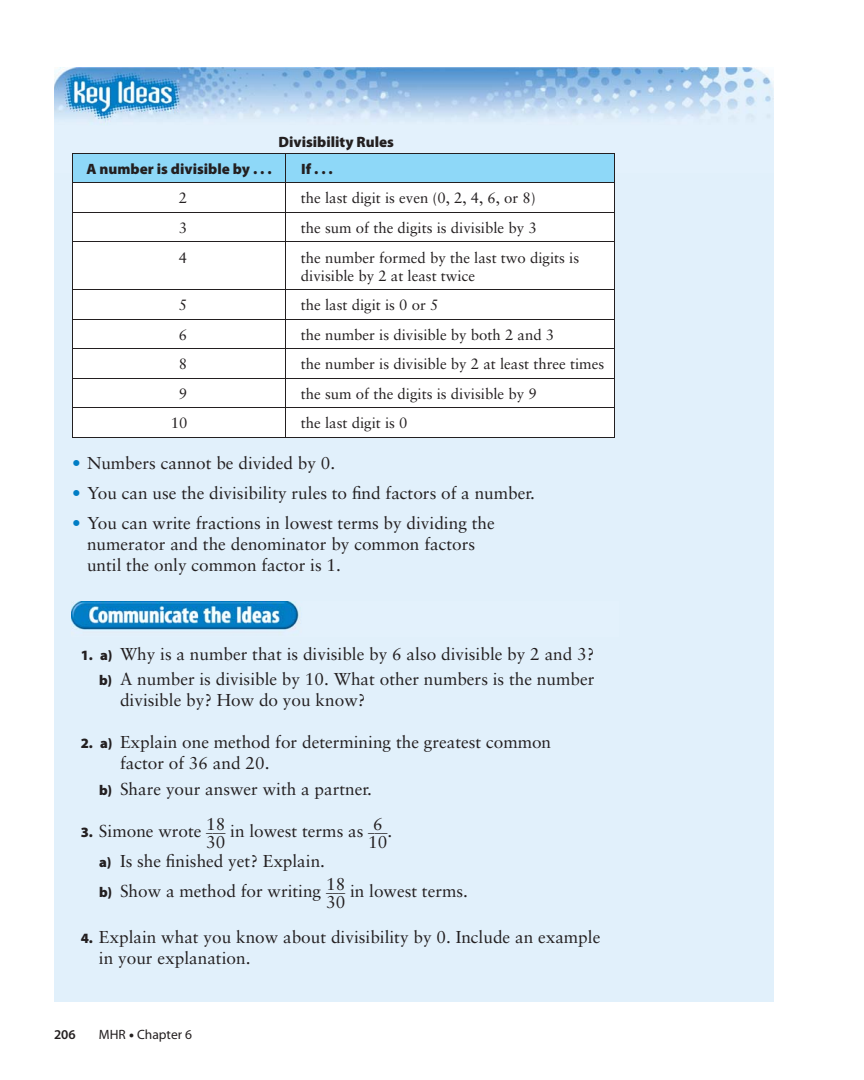
<style>
.page{position:relative;width:864px;height:1080px;background:#fff}
.page>*{position:absolute;margin:0;border:0;box-sizing:border-box;transform-origin:0 0}
.t1{font:17.25px/21px "Sabon";color:#231f20}
.t2{font:15px/18px "Sabon";color:#231f20}
.t3{font:900 15px "Myriad Pro";color:#231f20}
.t4{font:13.5px "Myriad Pro";color:#231f20}
.t5{font:600 13.5px "Myriad Pro";color:#231f20}
.s1{color:#007dc5}
.s2{font-family:"Myriad Pro";font-weight:900;font-size:14.25px}
.s3{font-weight:900}
</style>
<div class="page">
<div style="left:54px;top:68px;width:720px;height:934px;background:#e1f0fb"></div>
<img style="left:54px;top:68px;width:720px;height:54px">
<div style="left:73px;top:243px;width:541px;height:194px;background:#fff"></div>
<hr style="left:72px;top:153px;width:214px;height:1px;background:#231f20">
<hr style="left:286px;top:153px;width:329px;height:1px;background:#231f20">
<svg style="left:72px;top:154px;width:543px;height:88px;background:#d2e9f4"></svg>
<hr style="left:72px;top:242px;width:214px;height:1px;background:#231f20">
<hr style="left:72px;top:242px;width:1px;height:47px;background:#231f20">
<hr style="left:286px;top:242px;width:329px;height:1px;background:#231f20">
<hr style="left:286px;top:242px;width:1px;height:47px;background:#231f20">
<hr style="left:614px;top:242px;width:1px;height:47px;background:#231f20">
<hr style="left:72px;top:289px;width:214px;height:1px;background:#231f20">
<hr style="left:286px;top:289px;width:329px;height:1px;background:#231f20">
<hr style="left:72px;top:319px;width:214px;height:1px;background:#231f20">
<hr style="left:286px;top:319px;width:329px;height:1px;background:#231f20">
<hr style="left:72px;top:348px;width:214px;height:1px;background:#231f20">
<hr style="left:286px;top:348px;width:329px;height:1px;background:#231f20">
<hr style="left:72px;top:378px;width:214px;height:1px;background:#231f20">
<hr style="left:286px;top:378px;width:329px;height:1px;background:#231f20">
<hr style="left:72px;top:407px;width:214px;height:1px;background:#231f20">
<svg style="left:72px;top:290px;width:1px;height:147px"></svg>
<hr style="left:286px;top:407px;width:329px;height:1px;background:#231f20">
<svg style="left:286px;top:290px;width:1px;height:147px"></svg>
<svg style="left:614px;top:290px;width:1px;height:147px"></svg>
<hr style="left:72px;top:437px;width:543px;height:1px;background:#231f20">
<img style="left:72px;top:602px;width:227px;height:28px">
<p class="t3" style="left:278px;top:136px;width:117px">Divisibility Rules</p>
<p class="t3" style="left:87px;top:163px;width:187px">A number is divisible by . . .</p>
<p class="t3" style="left:301px;top:163px;width:33px">If . . .</p>
<p class="t2" style="left:179px;top:190px;width:10px">2</p>
<p class="t2" style="left:301px;top:190px;width:237px">the last digit is even (0, 2, 4, 6, or 8)</p>
<p class="t2" style="left:179px;top:220px;width:10px">3</p>
<p class="t2" style="left:301px;top:220px;width:237px">the sum of the digits is divisible by 3</p>
<p class="t2" style="left:179px;top:250px;width:10px">4</p>
<p class="t2" style="left:301px;top:250px;width:280px">the number formed by the last two digits is divisible by 2 at least twice</p>
<p class="t2" style="left:179px;top:297px;width:10px">5</p>
<p class="t2" style="left:301px;top:297px;width:139px">the last digit is 0 or 5</p>
<p class="t2" style="left:179px;top:327px;width:10px">6</p>
<p class="t2" style="left:301px;top:327px;width:255px">the number is divisible by both 2 and 3</p>
<p class="t2" style="left:179px;top:356px;width:10px">8</p>
<p class="t2" style="left:301px;top:356px;width:305px">the number is divisible by 2 at least three times</p>
<p class="t2" style="left:179px;top:386px;width:10px">9</p>
<p class="t2" style="left:301px;top:386px;width:237px">the sum of the digits is divisible by 9</p>
<p class="t2" style="left:171px;top:415px;width:18px">10</p>
<p class="t2" style="left:301px;top:415px;width:108px">the last digit is 0</p>
<p class="t1" style="left:72px;top:453px;width:265px"><span class="s1">•</span> Numbers cannot be divided by 0.</p>
<p class="t1" style="left:72px;top:483px;width:465px"><span class="s1">•</span> You can use the divisibility rules to find factors of a number.</p>
<p class="t1" style="left:87px;top:513px;width:409px;text-indent:-15px"><span class="s1">•</span> You can write fractions in lowest terms by dividing the numerator and the denominator by common factors until the only common factor is 1.</p>
<p class="t1" style="left:81px;top:642px;width:515px;line-height:25.5px;text-align:right"><span class="s2">1. a)</span> Why is a number that is divisible by 6 also divisible by 2 and 3? <span class="s2">b)</span> A number is divisible by 10. What other numbers is the number</p>
<p class="t1" style="left:120px;top:691px;width:247px">divisible by? How do you know?</p>
<p class="t1" style="left:120px;top:733px;width:433px;text-indent:-39px"><span class="s2">2. a)</span> Explain one method for determining the greatest common factor of 36 and 20.</p>
<p class="t1" style="left:99px;top:780px;width:275px"><span class="s2">b)</span> Share your answer with a partner.</p>
<p class="t1" style="left:81px;top:822px;width:313px"><span class="s2">3.</span> Simone wrote 18<sup>___</sup> in lowest terms as <sup>___</sup>6 .</p>
<p class="t1" style="left:206px;top:833px;width:21px">30</p>
<p class="t1" style="left:368px;top:833px;width:21px">10</p>
<p class="t1" style="left:99px;top:847px;width:370px;line-height:30px"><span class="s2">a)</span> Is she finished yet? Explain.<br><span class="s2">b)</span> Show a method for writing <sup>___</sup> in lowest terms.</p>
<p class="t1" style="left:326px;top:876px;width:21px;line-height:18px">18<br>30</p>
<p class="t1" style="left:99px;top:928px;width:503px;text-indent:-18px"><span class="s2">4.</span> Explain what you know about divisibility by 0. Include an example in your explanation.</p>
<p class="t5" style="left:54px;top:1030px;width:23px">206</p>
<p class="t4" style="left:99px;top:1030px;width:95px">MHR <span class="s3">•</span> Chapter 6</p>
</div>
